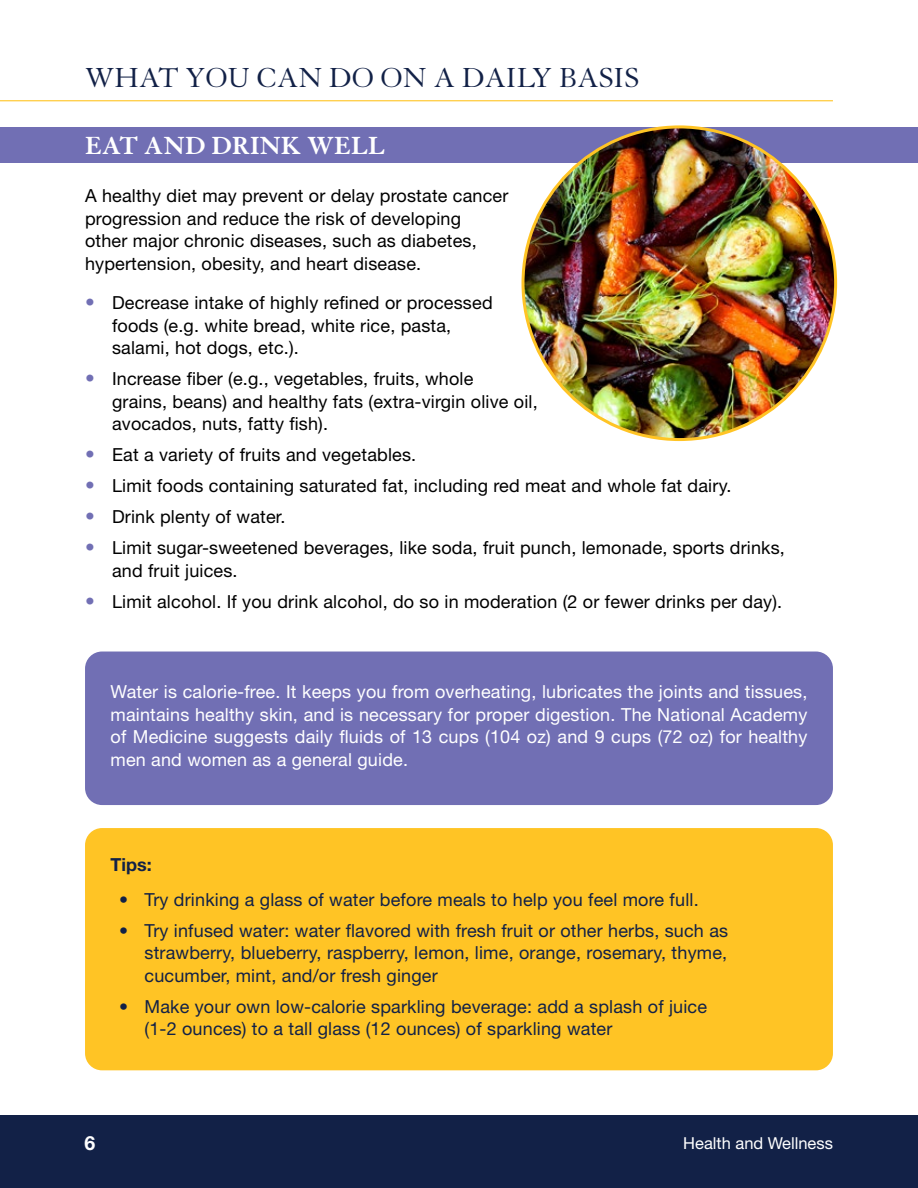
<style>
.page{position:relative;width:918px;height:1188px;background:#fff}
.page>*{position:absolute;margin:0;border:0;box-sizing:border-box;transform-origin:0 0}
.t1{font:30px "Granjon LT Std";color:#122147}
.t2{font:700 27px "Granjon LT Std";color:#fff}
.t3{font:700 19.5px "Helvetica Neue LT Std";color:#fff}
.t4{font:18px/22.5px "Helvetica Neue LT Std";letter-spacing:.01em;color:#000}
.t5{font:18px/22.5px "Helvetica Neue LT Std";letter-spacing:.01em;color:#122147;text-align:justify}
.t6{font:18px/22.5px "Helvetica Neue LT Std";letter-spacing:.01em;color:#fff;text-align:justify}
.t7{font:700 18px "Helvetica Neue LT Std";color:#122147}
.t8{font:16.5px "Helvetica Neue LT Std";color:#fff}
.s1{font-weight:700;font-size:19.5px;color:#716fb4}
</style>
<div class="page">
<div style="left:0;top:1115px;width:918px;height:73px;background:#122147"></div>
<hr style="left:0;top:100px;width:833px;height:1px;background:#ffc425">
<div style="left:0;top:128px;width:917px;height:35px;background:#716fb4"></div>
<div style="left:85px;top:652px;width:748px;height:153px;background:#716fb4;border-radius:17px"></div>
<div style="left:85px;top:828px;width:748px;height:78px;background:#ffc425;border-radius:17px"></div>
<div style="left:85px;top:863px;width:748px;height:78px;background:#ffc425;border-radius:17px"></div>
<div style="left:85px;top:894px;width:748px;height:123px;background:#ffc425;border-radius:17px"></div>
<div style="left:85px;top:970px;width:748px;height:100px;background:#ffc425;border-radius:17px"></div>
<img style="left:523px;top:127px;width:313px;height:313px;border-radius:156px">
<h1 class="t1" style="left:85px;top:62px;width:556px">WHAT YOU CAN DO ON A DAILY BASIS</h1>
<h2 class="t2" style="left:85px;top:131px;width:302px">EAT AND DRINK WELL</h2>
<p class="t4" style="left:85px;top:184px;width:425px">A healthy diet may prevent or delay prostate cancer progression and reduce the risk of developing<br>other major chronic diseases, such as diabetes, hypertension, obesity, and heart disease.</p>
<p class="t4" style="left:112px;top:291px;width:382px;text-indent:-27px"><span class="s1">•</span> Decrease intake of highly refined or processed foods (e.g. white bread, white rice, pasta, salami, hot dogs, etc.).</p>
<p class="t4" style="left:112px;top:367px;width:427px;text-indent:-27px"><span class="s1">•</span> Increase fiber (e.g., vegetables, fruits, whole<br>grains, beans) and healthy fats (extra-virgin olive oil, avocados, nuts, fatty fish).</p>
<p class="t4" style="left:85px;top:443px;width:333px"><span class="s1">•</span> Eat a variety of fruits and vegetables.</p>
<p class="t4" style="left:85px;top:474px;width:648px"><span class="s1">•</span> Limit foods containing saturated fat, including red meat and whole fat dairy.</p>
<p class="t4" style="left:85px;top:505px;width:202px"><span class="s1">•</span> Drink plenty of water.</p>
<p class="t4" style="left:112px;top:536px;width:674px;text-indent:-27px"><span class="s1">•</span> Limit sugar-sweetened beverages, like soda, fruit punch, lemonade, sports drinks, and fruit juices.</p>
<p class="t4" style="left:85px;top:590px;width:699px"><span class="s1">•</span> Limit alcohol. If you drink alcohol, do so in moderation (2 or fewer drinks per day).</p>
<p class="t6" style="left:111px;top:681px;width:698px">Water is calorie-free. It keeps you from overheating, lubricates the joints and tissues, maintains healthy skin, and is necessary for proper digestion. The National Academy of Medicine suggests daily fluids of 13 cups (104 oz) and 9 cups (72 oz) for healthy men and women as a general guide.</p>
<p class="t7" style="left:111px;top:853px;width:43px">Tips:</p>
<p class="t5" style="left:119px;top:888px;width:581px">• Try drinking a glass of water before meals to help you feel more full.</p>
<p class="t5" style="left:145px;top:919px;width:585px;text-indent:-26px">• Try infused water: water flavored with fresh fruit or other herbs, such as strawberry, blueberry, raspberry, lemon, lime, orange, rosemary, thyme, cucumber, mint, and/or fresh ginger</p>
<p class="t5" style="left:145px;top:995px;width:564px;text-indent:-26px">• Make your own low-calorie sparkling beverage: add a splash of juice (1-2 ounces) to a tall glass (12 ounces) of sparkling water</p>
<p class="t3" style="left:85px;top:1131px;width:12px">6</p>
<p class="t8" style="left:683px;top:1133px;width:151px">Health and Wellness</p>
</div>
